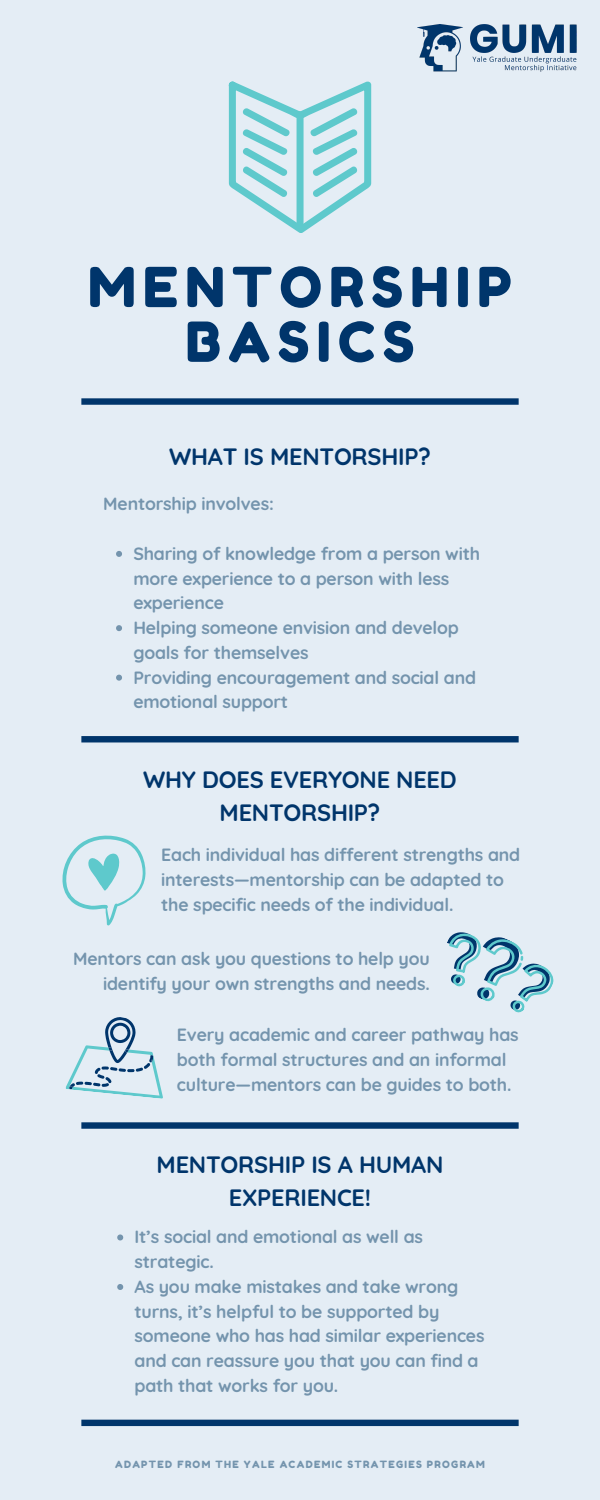
<style>
.page{position:relative;width:600px;height:1500px;background:#e4edf5}
.page>*{position:absolute;margin:0;border:0;box-sizing:border-box;transform-origin:0 0}
.t1{font:55px/54.8px "Fredoka One";letter-spacing:.13em;color:#00356b;text-align:center}
.t2{font:700 23.6px/33px "Quicksand";letter-spacing:-.01em;color:#00356b;text-align:center}
.t3{font:700 17.7px/24.8px "Quicksand";letter-spacing:-.01em;color:#7494ad}
.t4{font:10px "Fredoka One";letter-spacing:.13em;color:#7494ad}
</style>
<div class="page">
<svg style="left:229px;top:82px;width:142px;height:151px"></svg>
<svg style="left:81px;top:736px;width:438px;height:6px;background:#02376c"></svg>
<svg style="left:81px;top:398px;width:438px;height:7px;background:#134476"></svg>
<svg style="left:116px;top:551px;width:6px;height:6px"></svg>
<svg style="left:116px;top:625px;width:6px;height:6px"></svg>
<svg style="left:116px;top:675px;width:6px;height:6px"></svg>
<svg style="left:62px;top:835px;width:84px;height:91px"></svg>
<svg style="left:447px;top:932px;width:107px;height:81px"></svg>
<svg style="left:117px;top:1234px;width:6px;height:6px"></svg>
<svg style="left:117px;top:1284px;width:6px;height:6px"></svg>
<svg style="left:81px;top:1122px;width:438px;height:7px;background:#134476"></svg>
<div style="left:81px;top:1420px;width:438px;height:6px;background:#00356b"></div>
<img style="left:417px;top:25px;width:159px;height:47px">
<svg style="left:65px;top:1017px;width:98px;height:82px"></svg>
<p class="t1" style="left:88px;top:259px;width:425px">MENTORSHIP<br>BASICS</p>
<p class="t2" style="left:169px;top:440px;width:263px">WHAT IS MENTORSHIP?</p>
<p class="t3" style="left:103px;top:491px;width:172px">Mentorship involves:</p>
<p class="t3" style="left:133px;top:541px;width:348px">Sharing of knowledge from a person with more experience to a person with less experience</p>
<p class="t3" style="left:133px;top:615px;width:327px">Helping someone envision and develop goals for themselves</p>
<p class="t3" style="left:133px;top:665px;width:344px">Providing encouragement and social and emotional support</p>
<p class="t2" style="left:143px;top:762px;width:315px">WHY DOES EVERYONE NEED<br>MENTORSHIP?</p>
<p class="t3" style="left:161px;top:842px;width:361px">Each individual has different strengths and interests—mentorship can be adapted to the specific needs of the individual.</p>
<p class="t3" style="left:73px;top:946px;width:358px;text-align:right">Mentors can ask you questions to help you identify your own strengths and needs.</p>
<p class="t3" style="left:177px;top:1022px;width:343px">Every academic and career pathway has both formal structures and an informal culture—mentors can be guides to both.</p>
<p class="t2" style="left:157px;top:1148px;width:288px">MENTORSHIP IS A HUMAN<br>EXPERIENCE!</p>
<p class="t3" style="left:135px;top:1224px;width:290px">It’s social and emotional as well as strategic.</p>
<p class="t3" style="left:135px;top:1274px;width:352px">As you make mistakes and take wrong turns, it’s helpful to be supported by someone who has had similar experiences and can reassure you that you can find a path that works for you.</p>
<p class="t4" style="left:115px;top:1458px;width:371px">ADAPTED FROM THE YALE ACADEMIC STRATEGIES PROGRAM</p>
</div>
